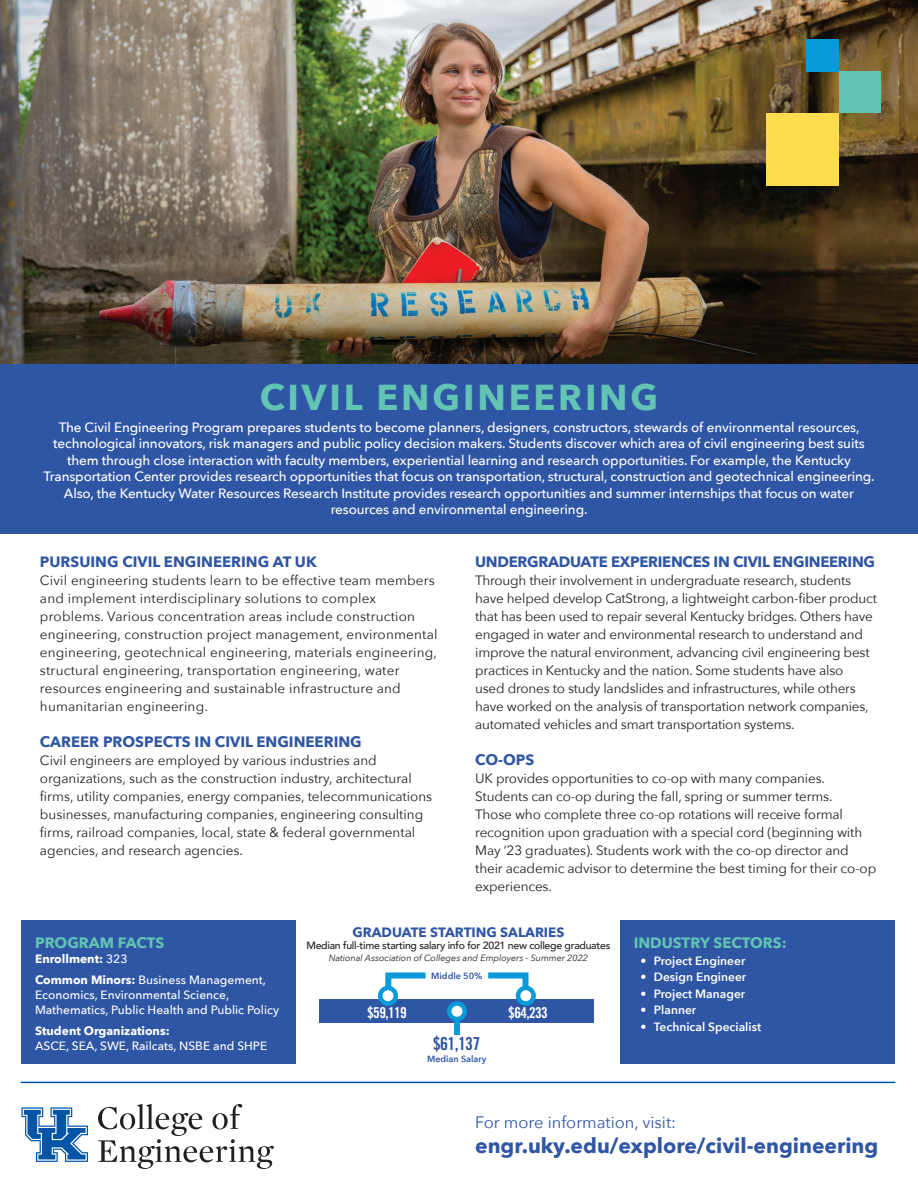
<style>
.page{position:relative;width:918px;height:1188px;background:#fff}
.page>*{position:absolute;margin:0;border:0;box-sizing:border-box;transform-origin:0 0}
.t1{font:700 36px "Avenir Next";letter-spacing:.08em;color:#62c5b4}
.t2{font:700 21px "Avenir Next";color:#2f56a5}
.t3{font:18px "Trade Gothic LT Std Bd Cn 20";color:#2f56a5}
.t4{font:16.5px "Avenir Next";color:#2f56a5}
.t5{font:700 15px "Avenir Next";color:#2f56a5}
.t6{font:700 15px "Avenir Next";letter-spacing:-.02em;color:#2f56a5}
.t7{font:700 15px "Avenir Next";color:#62c5b4}
.t8{font:15px "Trade Gothic LT Std Bd Cn 20";letter-spacing:-.04em;color:#fff}
.t9{font:13.5px/18px "Avenir Next";letter-spacing:-.01em;color:#231f20}
.t10{font:500 13.5px/16.5px "Avenir Next";letter-spacing:-.01em;color:#fff;text-align:center}
.t11{font:13.5px/18px "Avenir Next";letter-spacing:.015em;color:#231f20}
.t12{font:700 13.5px "Avenir Next";color:#2f56a5}
.t13{font:500 12px/15px "Avenir Next";color:#fff}
.t14{font:600 12px "Avenir Next";color:#fff}
.t15{font:700 12px "Avenir Next";color:#fff}
.t16{font:500 10.5px "Avenir";letter-spacing:-.025em;color:#231f20}
.t17{font:italic 9px "Avenir Next";color:#231f20}
.t18{font:600 9px "Avenir Next";color:#2f56a5}
.s1{font-weight:500}
.s2{font-weight:700}
</style>
<div class="page">
<img style="left:0;top:0;width:918px;height:364px">
<svg style="left:21px;top:1107px;width:67px;height:55px"></svg>
<svg style="left:98px;top:1104px;width:176px;height:65px"></svg>
<div style="left:0;top:364px;width:918px;height:170px;background:#2f56a5"></div>
<div style="left:766px;top:113px;width:72px;height:73px;background:#ffdc4e"></div>
<div style="left:839px;top:71px;width:41px;height:42px;background:#62c5b4"></div>
<div style="left:806px;top:39px;width:33px;height:32px;background:#089ad9"></div>
<div style="left:21px;top:920px;width:275px;height:143px;background:#2f56a5"></div>
<div style="left:620px;top:920px;width:275px;height:143px;background:#2f56a5"></div>
<hr style="left:21px;top:1082px;width:874px;height:1px;background:#0154a6">
<div style="left:319px;top:999px;width:275px;height:23px;background:#2f56a5"></div>
<svg style="left:382px;top:972px;width:44px;height:33px"></svg>
<svg style="left:380px;top:988px;width:16px;height:15px"></svg>
<div style="left:378px;top:986px;width:20px;height:20px;border:4px solid #089ad9;border-radius:50%"></div>
<svg style="left:488px;top:972px;width:44px;height:33px"></svg>
<svg style="left:518px;top:988px;width:16px;height:15px"></svg>
<div style="left:516px;top:986px;width:20px;height:20px;border:4px solid #089ad9;border-radius:50%"></div>
<div style="left:454px;top:1012px;width:6px;height:23px;background:#089ad9"></div>
<svg style="left:449px;top:1003px;width:16px;height:16px"></svg>
<div style="left:447px;top:1001px;width:20px;height:20px;border:4px solid #089ad9;border-radius:50%"></div>
<p class="t1" style="left:260px;top:366px;width:400px">CIVIL ENGINEERING</p>
<p class="t10" style="left:44px;top:419px;width:833px">The Civil Engineering Program prepares students to become planners, designers, constructors, stewards of environmental resources, technological innovators, risk managers and public policy decision makers. Students discover which area of civil engineering best suits them through close interaction with faculty members, experiential learning and research opportunities. For example, the Kentucky Transportation Center provides research opportunities that focus on transportation, structural, construction and geotechnical engineering.<br>Also, the Kentucky Water Resources Research Institute provides research opportunities and summer internships that focus on water resources and environmental engineering.</p>
<p class="t5" style="left:40px;top:549px;width:278px">PURSUING CIVIL ENGINEERING AT UK</p>
<p class="t11" style="left:40px;top:571px;width:399px">Civil engineering students learn to be effective team members and implement interdisciplinary solutions to complex problems. Various concentration areas include construction engineering, construction project management, environmental engineering, geotechnical engineering, materials engineering, structural engineering, transportation engineering, water resources engineering and sustainable infrastructure and humanitarian engineering.</p>
<p class="t5" style="left:40px;top:729px;width:323px">CAREER PROSPECTS IN CIVIL ENGINEERING</p>
<p class="t9" style="left:40px;top:751px;width:394px">Civil engineers are employed by various industries and organizations, such as the construction industry, architectural firms, utility companies, energy companies, telecommunications businesses, manufacturing companies, engineering consulting firms, railroad companies, local, state &amp; federal governmental agencies, and research agencies.</p>
<p class="t6" style="left:475px;top:549px;width:401px">UNDERGRADUATE EXPERIENCES IN CIVIL ENGINEERING</p>
<p class="t9" style="left:475px;top:571px;width:403px">Through their involvement in undergraduate research, students have helped develop CatStrong, a lightweight carbon-fiber product that has been used to repair several Kentucky bridges. Others have engaged in water and environmental research to understand and improve the natural environment, advancing civil engineering best practices in Kentucky and the nation. Some students have also<br>used drones to study landslides and infrastructures, while others have worked on the analysis of transportation network companies, automated vehicles and smart transportation systems.</p>
<p class="t5" style="left:475px;top:747px;width:61px">CO-OPS</p>
<p class="t9" style="left:475px;top:769px;width:403px">UK provides opportunities to co-op with many companies.<br>Students can co-op during the fall, spring or summer terms.<br>Those who complete three co-op rotations will receive formal recognition upon graduation with a special cord (beginning with May ’23 graduates). Students work with the co-op director and their academic advisor to determine the best timing for their co-op experiences.</p>
<p class="t7" style="left:35px;top:930px;width:131px">PROGRAM FACTS</p>
<p class="t15" style="left:35px;top:949px;width:94px">Enrollment: <span class="s1">323</span></p>
<p class="t13" style="left:35px;top:972px;width:246px"><span class="s2">Common Minors:</span> Business Management,<br>Economics, Environmental Science,<br>Mathematics, Public Health and Public Policy</p>
<p class="t15" style="left:35px;top:1021px;width:136px">Student Organizations:</p>
<p class="t13" style="left:35px;top:1038px;width:234px">ASCE, SEA, SWE, Railcats, NSBE and SHPE</p>
<p class="t12" style="left:352px;top:920px;width:213px">GRADUATE STARTING SALARIES</p>
<p class="t16" style="left:306px;top:936px;width:305px">Median full-time starting salary info for 2021 new college graduates</p>
<p class="t17" style="left:329px;top:950px;width:261px">National Association of Colleges and Employers - Summer 2022</p>
<p class="t18" style="left:431px;top:968px;width:53px">Middle 50%</p>
<p class="t8" style="left:367px;top:1004px;width:41px">$59,119</p>
<p class="t8" style="left:508px;top:1004px;width:41px">$64,233</p>
<p class="t3" style="left:433px;top:1032px;width:49px">$61,137</p>
<p class="t18" style="left:427px;top:1051px;width:61px">Median Salary</p>
<p class="t7" style="left:634px;top:930px;width:155px">INDUSTRY SECTORS:</p>
<p class="t14" style="left:640px;top:950px;width:107px">• Project Engineer</p>
<p class="t14" style="left:640px;top:967px;width:107px">• Design Engineer</p>
<p class="t14" style="left:640px;top:983px;width:106px">• Project Manager</p>
<p class="t14" style="left:640px;top:1000px;width:57px">• Planner</p>
<p class="t14" style="left:640px;top:1016px;width:122px">• Technical Specialist</p>
<p class="t4" style="left:475px;top:1108px;width:203px">For more information, visit:</p>
<p class="t2" style="left:475px;top:1127px;width:405px">engr.uky.edu/explore/civil-engineering</p>
</div>
